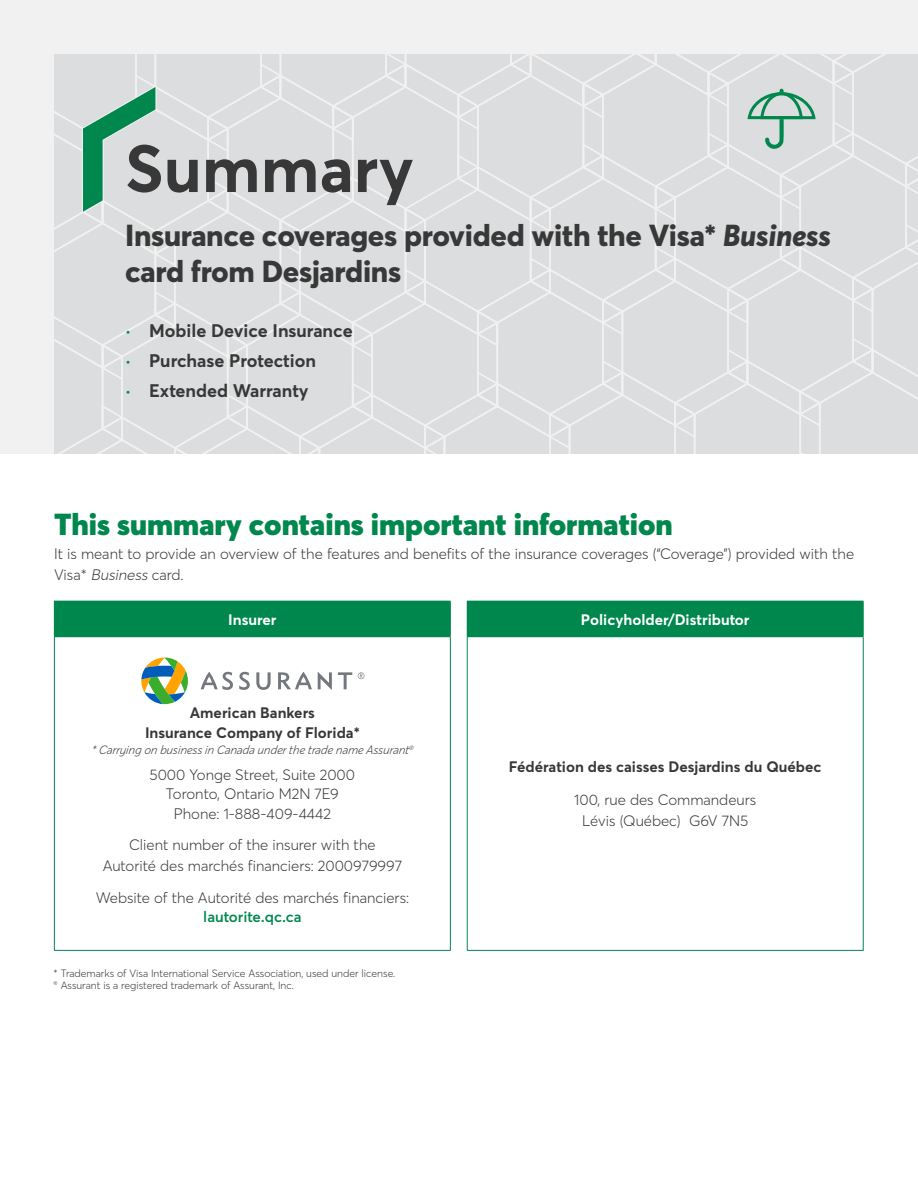
<style>
.page{position:relative;width:918px;height:1188px;background:#fff}
.page>*{position:absolute;margin:0;border:0;box-sizing:border-box;transform-origin:0 0}
.t1{font:700 66px "Averta";color:#383838}
.t2{font:800 30px/36px "Desjardins Sans";letter-spacing:-.01em;color:#383838}
.t3{font:900 30px "Desjardins Sans";color:#00874e}
.t4{font:700 18px "Desjardins Sans";color:#383838}
.t5{font:300 15px/21px "Desjardins Sans";color:#383838;text-align:center}
.t6{font:700 15px/19.5px "Averta";color:#383838;text-align:center}
.t7{font:700 15px "Averta";color:#fff}
.t8{font:italic 300 12px "Desjardins Sans";color:#383838}
.t9{font:300 10.5px/12px "Desjardins Sans";color:#383838}
.s1{font-style:italic}
.s2{font-family:"Averta";font-weight:300;font-size:15px;color:#00874e}
.s3{font-weight:600;color:#00874e}
</style>
<div class="page">
<div style="left:0;top:0;width:918px;height:454px;background:#f1f1f2"></div>
<svg style="left:54px;top:54px;width:864px;height:400px;background:#dbddde"></svg>
<div style="left:54px;top:601px;width:396px;height:36px;background:#00874e"></div>
<hr style="left:54px;top:601px;width:397px;height:1px;background:#00874e">
<hr style="left:450px;top:602px;width:1px;height:34px;background:#00874e">
<hr style="left:54px;top:636px;width:397px;height:1px;background:#00874e">
<hr style="left:54px;top:637px;width:1px;height:313px;background:#00874e">
<hr style="left:450px;top:637px;width:1px;height:313px;background:#00874e">
<hr style="left:54px;top:950px;width:397px;height:1px;background:#00874e">
<div style="left:467px;top:601px;width:396px;height:36px;background:#00874e"></div>
<hr style="left:467px;top:601px;width:397px;height:1px;background:#00874e">
<hr style="left:863px;top:602px;width:1px;height:34px;background:#00874e">
<hr style="left:467px;top:636px;width:397px;height:1px;background:#00874e">
<hr style="left:467px;top:637px;width:1px;height:313px;background:#00874e">
<hr style="left:863px;top:637px;width:1px;height:313px;background:#00874e">
<hr style="left:467px;top:950px;width:397px;height:1px;background:#00874e">
<svg style="left:239px;top:672px;width:11px;height:18px"></svg>
<svg style="left:256px;top:672px;width:15px;height:18px"></svg>
<svg style="left:338px;top:672px;width:14px;height:17px"></svg>
<svg style="left:201px;top:672px;width:32px;height:18px"></svg>
<svg style="left:278px;top:672px;width:34px;height:17px"></svg>
<svg style="left:318px;top:672px;width:14px;height:18px"></svg>
<svg style="left:141px;top:658px;width:47px;height:46px"></svg>
<svg style="left:358px;top:672px;width:6px;height:7px"></svg>
<h1 class="t1" style="left:125px;top:127px;width:290px">Summary</h1>
<h1 class="t2" style="left:125px;top:217px;width:708px">Insurance coverages provided with the Visa* <span class="s1">Business </span>card from Desjardins</h1>
<p class="t4" style="left:125px;top:319px;width:229px"><span class="s2">•</span> Mobile Device Insurance</p>
<p class="t4" style="left:125px;top:349px;width:192px"><span class="s2">•</span> Purchase Protection</p>
<p class="t4" style="left:125px;top:379px;width:185px"><span class="s2">•</span> Extended Warranty</p>
<h2 class="t3" style="left:54px;top:505px;width:620px">This summary contains important information</h2>
<p class="t5" style="left:54px;top:543px;width:802px;text-align:left">It is meant to provide an overview of the features and benefits of the insurance coverages (“Coverage”) provided with the<br>Visa* <span class="s1">Business</span> card.</p>
<h3 class="t7" style="left:228px;top:610px;width:50px">Insurer</h3>
<h3 class="t7" style="left:581px;top:610px;width:170px">Policyholder/Distributor</h3>
<p class="t6" style="left:145px;top:703px;width:216px">American Bankers<br>Insurance Company of Florida*</p>
<p class="t8" style="left:91px;top:743px;width:325px">*Carrying on business in Canada underthe trade name Assurant<sup>®</sup></p>
<p class="t5" style="left:150px;top:765px;width:207px;line-height:19.5px">5000 Yonge Street, Suite 2000<br>Toronto, Ontario M2N 7E9<br>Phone: 1-888-409-4442</p>
<p class="t5" style="left:103px;top:835px;width:301px">Client number of the insurer with the<br>Autorité des marchés financiers: 2000979997</p>
<p class="t5" style="left:96px;top:888px;width:315px;line-height:19.5px">Website of the Autorité des marchés financiers: <span class="s3">lautorite.qc.ca</span></p>
<p class="t9" style="left:54px;top:967px;width:343px">* Trademarks of Visa International Service Association, used under license. <sup>®</sup> Assurant is a registered trademark of Assurant, Inc.</p>
<p class="t6" style="left:509px;top:757px;width:314px">Fédération des caisses Desjardins du Québec</p>
<p class="t5" style="left:574px;top:789px;width:183px">100, rue des Commandeurs<br>Lévis (Québec) G6V 7N5</p>
</div>
